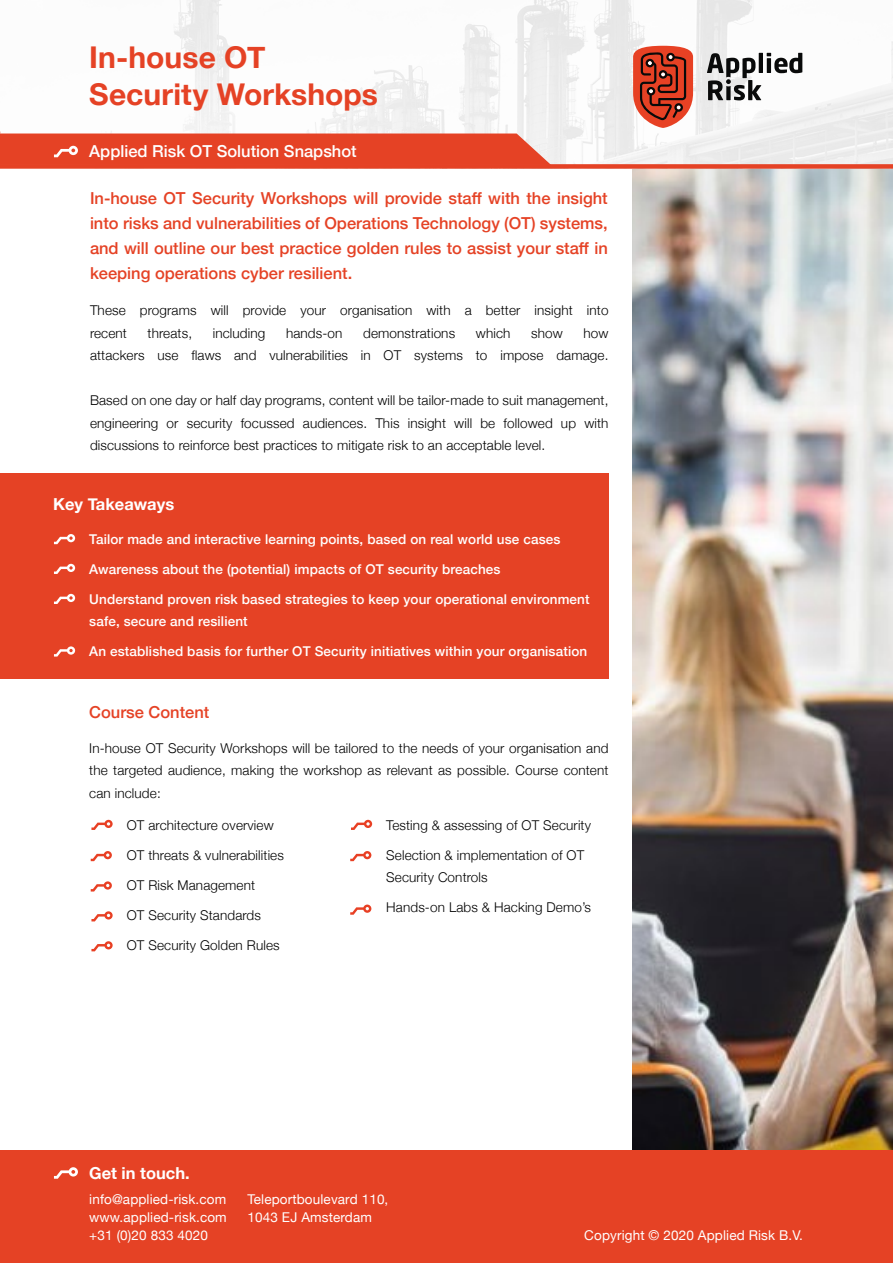
<style>
.page{position:relative;width:893px;height:1263px;background:#fff}
.page>*{position:absolute;margin:0;border:0;box-sizing:border-box;transform-origin:0 0}
.t1{font:700 30px/37.5px "Helvetica Neue";color:#e54225}
.t2{font:500 16.5px/25.2px "Helvetica Neue";color:#e54225;text-align:justify}
.t3{font:500 16.5px "Helvetica Neue";color:#fff}
.t4{font:700 16.5px "Helvetica Neue";color:#fff}
.t5{font:300 13.5px/22.5px "Helvetica Neue";letter-spacing:.01em;color:#000}
.t6{font:500 13.5px/22.5px "Helvetica Neue";letter-spacing:.01em;color:#fff}
.t7{font:13.5px/18px "Helvetica Neue";letter-spacing:.01em;color:#fff}
</style>
<div class="page">
<img style="left:632px;top:169px;width:261px;height:981px">
<div style="left:0;top:474px;width:608px;height:205px;background:#e54225"></div>
<svg style="left:111px;top:0;width:782px;height:164px"></svg>
<svg style="left:707px;top:53px;width:95px;height:47px"></svg>
<svg style="left:633px;top:46px;width:60px;height:82px;background:#bc4f3c"></svg>
<svg style="left:0;top:132px;width:551px;height:32px;background:#e65136"></svg>
<svg style="left:54px;top:534px;width:21px;height:10px"></svg>
<svg style="left:54px;top:594px;width:21px;height:10px"></svg>
<svg style="left:54px;top:646px;width:21px;height:10px"></svg>
<svg style="left:54px;top:564px;width:21px;height:10px"></svg>
<svg style="left:91px;top:820px;width:22px;height:10px"></svg>
<svg style="left:351px;top:820px;width:21px;height:10px"></svg>
<svg style="left:91px;top:911px;width:22px;height:10px"></svg>
<svg style="left:91px;top:941px;width:22px;height:10px"></svg>
<svg style="left:91px;top:881px;width:21px;height:10px"></svg>
<svg style="left:350px;top:904px;width:21px;height:11px"></svg>
<svg style="left:91px;top:851px;width:21px;height:10px"></svg>
<svg style="left:350px;top:851px;width:21px;height:10px"></svg>
<div style="left:0;top:1150px;width:893px;height:113px;background:#e54225"></div>
<div style="left:0;top:164px;width:893px;height:5px;background:#e54225"></div>
<svg style="left:54px;top:1167px;width:24px;height:12px"></svg>
<h1 class="t1" style="left:89px;top:39px;width:290px">In-house OT<br>Security Workshops</h1>
<p class="t3" style="left:89px;top:138px;width:269px">Applied Risk OT Solution Snapshot</p>
<p class="t2" style="left:90px;top:184px;width:519px">In-house OT Security Workshops will provide staff with the insight into risks and vulnerabilities of Operations Technology (OT) systems, and will outline our best practice golden rules to assist your staff in keeping operations cyber resilient.</p>
<p class="t5" style="left:90px;top:298px;width:520px">These programs will provide your organisation with a better insight into recent</p>
<p class="t5" style="left:90px;top:321px;width:520px;text-align:right">how<br>attackers use flaws and vulnerabilities in OT systems to impose damage.</p>
<p class="t5" style="left:90px;top:388px;width:520px;text-align:justify">Based on one day or half day programs, content will be tailor-made to suit management, engineering or security focussed audiences. This insight will be followed up with discussions to reinforce best practices to mitigate risk to an acceptable level.</p>
<p class="t5" style="left:148px;top:321px;width:46px">threats,</p>
<p class="t5" style="left:213px;top:321px;width:54px">including</p>
<p class="t5" style="left:286px;top:321px;width:58px">hands-on</p>
<p class="t5" style="left:363px;top:321px;width:94px">demonstrations</p>
<p class="t5" style="left:476px;top:321px;width:36px">which</p>
<p class="t5" style="left:531px;top:321px;width:33px">show</p>
<p class="t4" style="left:53px;top:491px;width:122px">Key Takeaways</p>
<p class="t6" style="left:89px;top:526px;width:473px">Tailor made and interactive learning points, based on real world use cases</p>
<p class="t6" style="left:89px;top:556px;width:413px">Awareness about the (potential) impacts of OT security breaches</p>
<p class="t6" style="left:89px;top:586px;width:502px">Understand proven risk based strategies to keep your operational environment safe, secure and resilient</p>
<p class="t6" style="left:89px;top:639px;width:500px">An established basis for further OT Security initiatives within your organisation</p>
<p class="t2" style="left:89px;top:698px;width:122px">Course Content</p>
<p class="t5" style="left:89px;top:736px;width:521px;text-align:justify">In-house OT Security Workshops will be tailored to the needs of your organisation and the targeted audience, making the workshop as relevant as possible. Course content can include:</p>
<p class="t5" style="left:127px;top:813px;width:148px">OT architecture overview</p>
<p class="t5" style="left:127px;top:843px;width:159px">OT threats &amp; vulnerabilities</p>
<p class="t5" style="left:127px;top:873px;width:130px">OT Risk Management</p>
<p class="t5" style="left:127px;top:903px;width:136px">OT Security Standards</p>
<p class="t5" style="left:127px;top:933px;width:154px">OT Security Golden Rules</p>
<p class="t5" style="left:386px;top:813px;width:206px">Testing &amp; assessing of OT Security</p>
<p class="t5" style="left:386px;top:843px;width:199px">Selection &amp; implementation of OT<br>Security Controls</p>
<p class="t5" style="left:386px;top:895px;width:206px">Hands-on Labs &amp; Hacking Demo’s</p>
<p class="t4" style="left:89px;top:1160px;width:102px">Get in touch.</p>
<p class="t7" style="left:89px;top:1191px;width:139px;text-align:justify">info@applied-risk.com www.applied-risk.com +31 (0)20 833 4020</p>
<p class="t7" style="left:248px;top:1191px;width:142px">Teleportboulevard 110,<br>1043 EJ Amsterdam</p>
<p class="t7" style="left:584px;top:1226px;width:220px">Copyright © 2020 Applied Risk B.V.</p>
</div>
